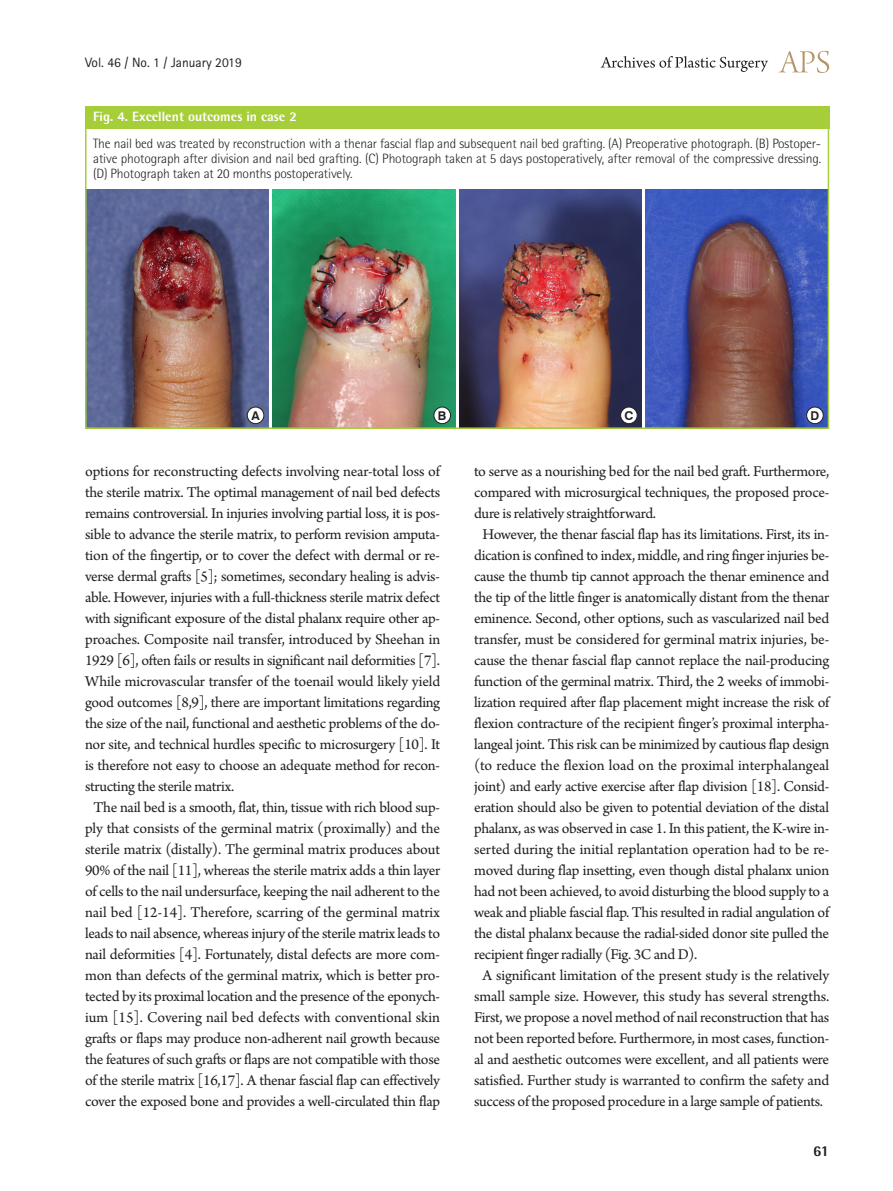
<style>
.page{position:relative;width:893px;height:1191px;background:#fff}
.page>*{position:absolute;margin:0;border:0;box-sizing:border-box;transform-origin:0 0}
.본문{font:15.75px/21px "Arno Pro";letter-spacing:-.02em;color:#231f20;text-align:center}
.본문_0{font:15.75px/21px "Arno Pro";letter-spacing:-.02em;color:#231f20;text-align:justify}
.t1{font:800 15px "Rotis Semi Sans Std";color:#231f20}
.그림설명{font:300 13.5px/15px "Rotis Semi Sans Std";letter-spacing:-.01em;color:#231f20;text-align:justify}
.표그림제목{font:800 13.5px "Rotis Semi Sans Std";color:#fff}
.t2{font:13.5px "Rotis Sans Serif Std";color:#231f20}
.t3{font:700 12.15px "Swiss 721 BT";color:#231f20}
</style>
<div class="page">
<svg style="left:779px;top:51px;width:50px;height:22px"></svg>
<svg style="left:601px;top:56px;width:167px;height:16px"></svg>
<div style="left:85px;top:106px;width:744px;height:23px;background:#a6ce39"></div>
<img style="left:88px;top:190px;width:180px;height:236px">
<img style="left:273px;top:190px;width:182px;height:236px">
<img style="left:459px;top:190px;width:183px;height:236px">
<img style="left:646px;top:190px;width:180px;height:236px">
<div style="left:247px;top:407px;width:17px;height:17px;background:#fff;border-radius:50%"></div>
<div style="left:247px;top:407px;width:17px;height:17px;border:1px solid #231f20;border-radius:50%"></div>
<div style="left:434px;top:407px;width:17px;height:17px;background:#fff;border-radius:50%"></div>
<div style="left:434px;top:407px;width:17px;height:17px;border:1px solid #231f20;border-radius:50%"></div>
<div style="left:807px;top:407px;width:16px;height:17px;background:#fff;border-radius:50%"></div>
<div style="left:806px;top:407px;width:17px;height:17px;border:1px solid #231f20;border-radius:50%"></div>
<div style="left:621px;top:407px;width:16px;height:17px;background:#fff;border-radius:50%"></div>
<div style="left:620px;top:407px;width:17px;height:17px;border:1px solid #231f20;border-radius:50%"></div>
<div style="left:85px;top:106px;width:744px;height:323px;border:2px solid #a6ce39"></div>
<p class="t2" style="left:85px;top:54px;width:158px">Vol. 46 / No. 1 / January 2019</p>
<p class="표그림제목" style="left:93px;top:108px;width:205px">Fig. 4. Excellent outcomes in case 2</p>
<p class="그림설명" style="left:93px;top:136px;width:730px">The nail bed was treated by reconstruction with a thenar fascial flap and subsequent nail bed grafting. (A) Preoperative photograph. (B) Postoper&shy;ative photograph after division and nail bed grafting. (C) Photograph taken at 5 days postoperatively, after removal of the compressive dressing. (D) Photograph taken at 20 months postoperatively.</p>
<p class="t3" style="left:251px;top:408px;width:10px">A</p>
<p class="t3" style="left:438px;top:408px;width:10px">B</p>
<p class="t3" style="left:624px;top:408px;width:10px">C</p>
<p class="t3" style="left:810px;top:408px;width:10px">D</p>
<p class="본문_0" style="left:85px;top:462px;width:357px">options for reconstructing defects involving near-total loss of the sterile matrix. The optimal management of nail bed defects remains controversial. In injuries involving partial loss, it is pos&shy;sible to advance the sterile matrix, to perform revision amputa&shy;tion of the fingertip, or to cover the defect with dermal or re&shy;verse dermal grafts [5]; sometimes, secondary healing is advis&shy;able. However, injuries with a full-thickness sterile matrix defect with significant exposure of the distal phalanx require other ap&shy;proaches. Composite nail transfer, introduced by Sheehan in 1929 [6], often fails or results in significant nail deformities [7].<br>While microvascular transfer of the toenail would likely yield good outcomes [8,9], there are important limitations regarding the size of the nail, functional and aesthetic problems of the do&shy;nor site, and technical hurdles specific to microsurgery [10]. It is therefore not easy to choose an adequate method for recon&shy;structing the sterile matrix.</p>
<p class="본문" style="left:85px;top:798px;width:357px">The nail bed is a smooth, flat, thin, tissue with rich blood sup&shy;ply that consists of the germinal matrix (proximally) and the sterile matrix (distally). The germinal matrix produces about 90% of the nail [11], whereas the sterile matrix adds a thin layer of cells to the nail undersurface, keeping the nail adherent to the nail bed [12-14]. Therefore, scarring of the germinal matrix leads to nail absence, whereas injury of the sterile matrix leads to nail deformities [4]. Fortunately, distal defects are more com&shy;mon than defects of the germinal matrix, which is better pro&shy;tected by its proximal location and the presence of the eponych&shy;ium [15]. Covering nail bed defects with conventional skin grafts or flaps may produce non-adherent nail growth because the features of such grafts or flaps are not compatible with those of the sterile matrix [16,17]. A thenar fascial flap can effectively cover the exposed bone and provides a well-circulated thin flap</p>
<p class="본문" style="left:474px;top:462px;width:357px;text-align:justify">to serve as a nourishing bed for the nail bed graft. Furthermore, compared with microsurgical techniques, the proposed proce&shy;dure is relatively straightforward.</p>
<p class="본문" style="left:474px;top:525px;width:357px;text-align:justify;text-indent:9px">However, the thenar fascial flap has its limitations. First, its in&shy;dication is confined to index, middle, and ring finger injuries be&shy;cause the thumb tip cannot approach the thenar eminence and the tip of the little finger is anatomically distant from the thenar eminence. Second, other options, such as vascularized nail bed transfer, must be considered for germinal matrix injuries, be&shy;cause the thenar fascial flap cannot replace the nail-producing function of the germinal matrix. Third, the 2 weeks of immobi&shy;lization required after flap placement might increase the risk of flexion contracture of the recipient finger’s proximal interpha&shy;langeal joint. This risk can be minimized by cautious flap design (to reduce the flexion load on the proximal interphalangeal joint) and early active exercise after flap division [18]. Consid&shy;eration should also be given to potential deviation of the distal phalanx, as was observed in case 1. In this patient, the K-wire in&shy;serted during the initial replantation operation had to be re&shy;moved during flap insetting, even though distal phalanx union had not been achieved, to avoid disturbing the blood supply to a weak and pliable fascial flap. This resulted in radial angulation of the distal phalanx because the radial-sided donor site pulled the recipient finger radially (Fig. 3C and D).</p>
<p class="본문" style="left:474px;top:966px;width:357px">A significant limitation of the present study is the relatively small sample size. However, this study has several strengths.<br>First, we propose a novel method of nail reconstruction that has not been reported before. Furthermore, in most cases, function&shy;al and aesthetic outcomes were excellent, and all patients were satisfied. Further study is warranted to confirm the safety and success of the proposed procedure in a large sample of patients.</p>
<p class="t1" style="left:813px;top:1141px;width:18px">61</p>
</div>
